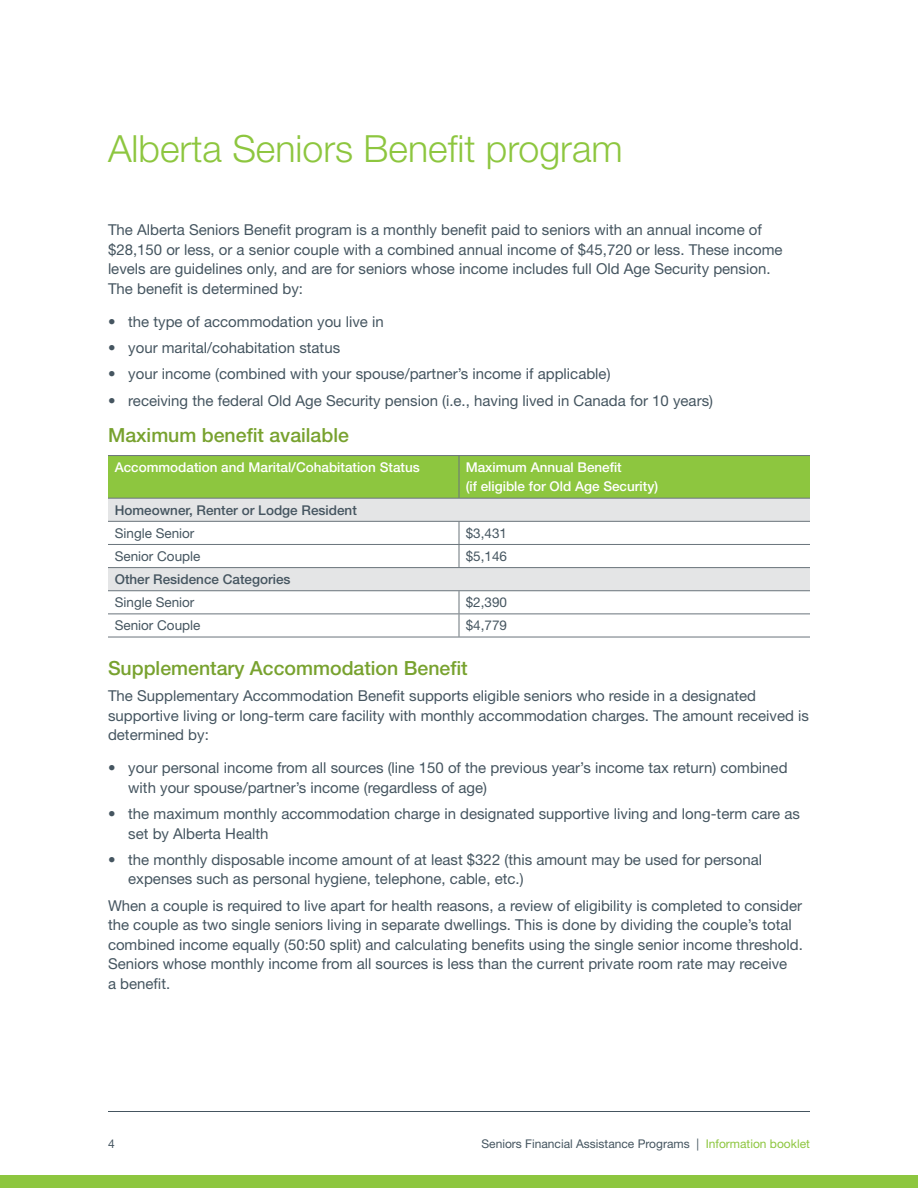
<style>
.page{position:relative;width:918px;height:1188px;background:#fff}
.page>*{position:absolute;margin:0;border:0;box-sizing:border-box;transform-origin:0 0}
.t1{font:300 37.5px "Helvetica Neue LT Std";color:#8dc63f}
.t2{font:500 19.5px "Helvetica Neue LT Std";color:#78a22f}
.t3{font:15px/19.5px "Helvetica Neue LT Std";color:#455560}
.t4{font:500 13.5px/19.5px "Helvetica Neue LT Std";color:#fff}
.t5{font:13.5px "Helvetica Neue LT Std";color:#455560}
.t6{font:500 13.5px "Helvetica Neue LT Std";color:#455560}
.t7{font:12px "Helvetica Neue LT Std";color:#455560}
.s1{color:#8dc63f}
</style>
<div class="page">
<hr style="left:108px;top:1111px;width:702px;height:1px;background:#455560">
<div style="left:0;top:1175px;width:918px;height:13px;background:#8dc63f"></div>
<div style="left:108px;top:456px;width:702px;height:42px;background:#8dc63f"></div>
<svg style="left:108px;top:499px;width:702px;height:91px;fill:#e4e5e6"></svg>
<hr style="left:108px;top:455px;width:351px;height:1px;background:#6a747b">
<hr style="left:459px;top:455px;width:351px;height:1px;background:#6a747b">
<hr style="left:459px;top:456px;width:1px;height:42px;background:#6a747b">
<hr style="left:108px;top:498px;width:351px;height:1px;background:#6a747b">
<hr style="left:459px;top:498px;width:351px;height:1px;background:#6a747b">
<hr style="left:108px;top:521px;width:351px;height:1px;background:#6a747b">
<hr style="left:459px;top:521px;width:351px;height:1px;background:#6a747b">
<hr style="left:108px;top:544px;width:351px;height:1px;background:#6a747b">
<hr style="left:459px;top:544px;width:351px;height:1px;background:#6a747b">
<svg style="left:459px;top:522px;width:1px;height:45px"></svg>
<hr style="left:108px;top:567px;width:351px;height:1px;background:#6a747b">
<hr style="left:459px;top:567px;width:351px;height:1px;background:#6a747b">
<hr style="left:108px;top:590px;width:351px;height:1px;background:#6a747b">
<hr style="left:459px;top:590px;width:351px;height:1px;background:#6a747b">
<hr style="left:108px;top:614px;width:351px;height:1px;background:#6a747b">
<hr style="left:459px;top:614px;width:351px;height:1px;background:#6a747b">
<svg style="left:459px;top:591px;width:1px;height:46px"></svg>
<hr style="left:108px;top:637px;width:351px;height:1px;background:#6a747b">
<hr style="left:459px;top:637px;width:351px;height:1px;background:#6a747b">
<h1 class="t1" style="left:108px;top:126px;width:516px">Alberta Seniors Benefit program</h1>
<p class="t3" style="left:108px;top:220px;width:676px">The Alberta Seniors Benefit program is a monthly benefit paid to seniors with an annual income of $28,150 or less, or a senior couple with a combined annual income of $45,720 or less. These income levels are guidelines only, and are for seniors whose income includes full Old Age Security pension.<br>The benefit is determined by:</p>
<p class="t3" style="left:108px;top:311px;width:277px">• the type of accommodation you live in</p>
<p class="t3" style="left:108px;top:338px;width:234px">• your marital/cohabitation status</p>
<p class="t3" style="left:108px;top:364px;width:504px">• your income (combined with your spouse/partner’s income if applicable)</p>
<p class="t3" style="left:108px;top:390px;width:607px">• receiving the federal Old Age Security pension (i. e. , having lived in Canada for 10 years)</p>
<h2 class="t2" style="left:108px;top:424px;width:242px">Maximum benefit available</h2>
<p class="t4" style="left:115px;top:457px;width:307px">Accommodation and Marital/Cohabitation Status</p>
<p class="t4" style="left:466px;top:457px;width:194px">Maximum Annual Benefit<br>(if eligible for Old Age Security)</p>
<p class="t6" style="left:115px;top:502px;width:244px">Homeowner, Renter or Lodge Resident</p>
<p class="t5" style="left:115px;top:525px;width:81px">Single Senior</p>
<p class="t5" style="left:466px;top:525px;width:43px">$3,431</p>
<p class="t5" style="left:115px;top:548px;width:87px">Senior Couple</p>
<p class="t5" style="left:466px;top:548px;width:43px">$5,146</p>
<p class="t6" style="left:115px;top:571px;width:177px">Other Residence Categories</p>
<p class="t5" style="left:115px;top:594px;width:81px">Single Senior</p>
<p class="t5" style="left:466px;top:594px;width:43px">$2,390</p>
<p class="t5" style="left:115px;top:617px;width:87px">Senior Couple</p>
<p class="t5" style="left:466px;top:617px;width:43px">$4,779</p>
<h2 class="t2" style="left:108px;top:656px;width:361px">Supplementary Accommodation Benefit</h2>
<p class="t3" style="left:108px;top:686px;width:703px">The Supplementary Accommodation Benefit supports eligible seniors who reside in a designated supportive living or long-term care facility with monthly accommodation charges. The amount received is determined by:</p>
<p class="t3" style="left:128px;top:758px;width:661px;text-indent:-20px">• your personal income from all sources (line 150 of the previous year’s income tax return) combined with your spouse/partner’s income (regardless of age)</p>
<p class="t3" style="left:128px;top:804px;width:673px;text-indent:-20px">• the maximum monthly accommodation charge in designated supportive living and long-term care as set by Alberta Health</p>
<p class="t3" style="left:128px;top:850px;width:635px;text-indent:-20px">• the monthly disposable income amount of at least $322 (this amount may be used for personal expenses such as personal hygiene, telephone, cable, etc.)</p>
<p class="t3" style="left:108px;top:895px;width:696px">When a couple is required to live apart for health reasons, a review of eligibility is completed to consider the couple as two single seniors living in separate dwellings. This is done by dividing the couple’s total combined income equally (50:50 split) and calculating benefits using the single senior income threshold.<br>Seniors whose monthly income from all sources is less than the current private room rate may receive<br>a benefit.</p>
<p class="t7" style="left:108px;top:1137px;width:8px">4</p>
<p class="t7" style="left:482px;top:1137px;width:330px">Seniors Financial Assistance Programs | <span class="s1">Information booklet</span></p>
</div>
